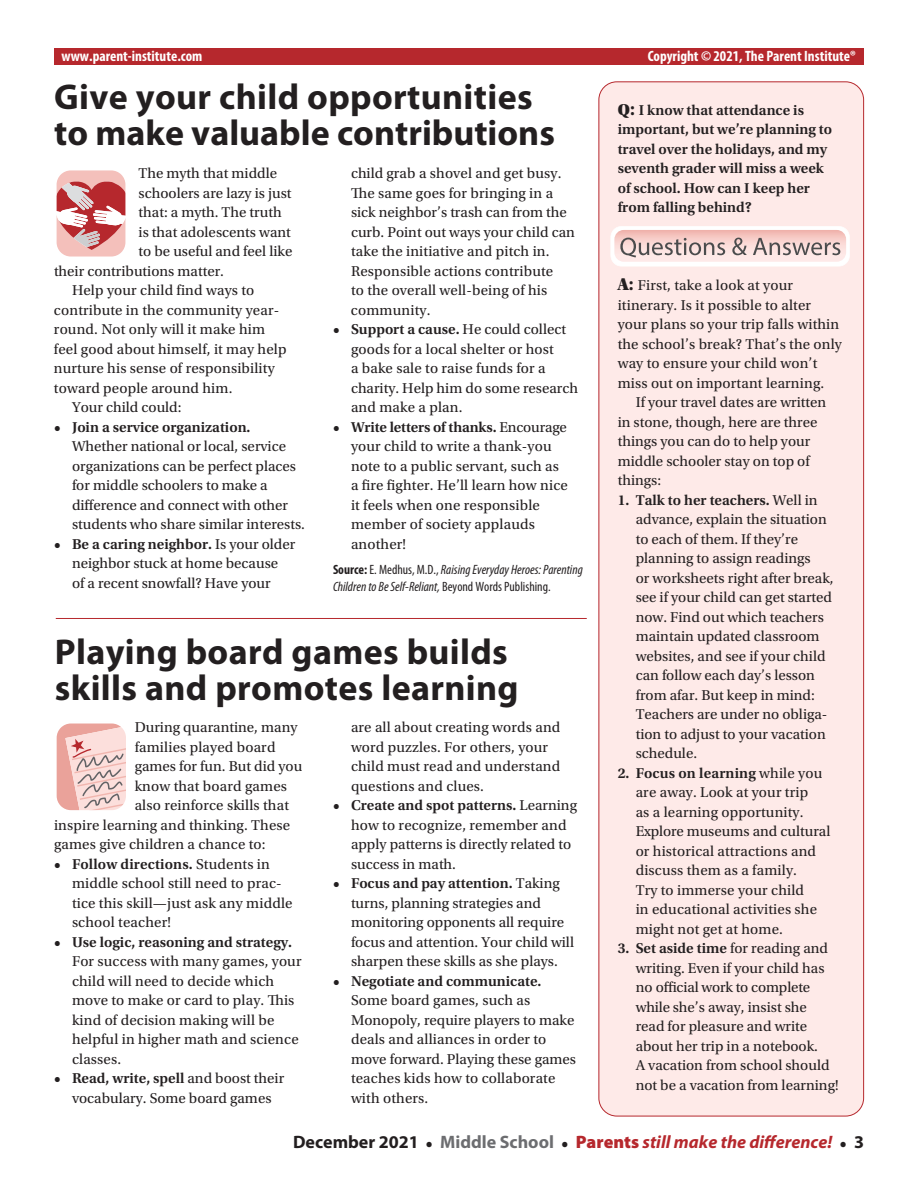
<style>
.page{position:relative;width:918px;height:1188px;background:#fff}
.page>*{position:absolute;margin:0;border:0;box-sizing:border-box;transform-origin:0 0}
.t1{font:700 36px/36px "Myriad Pro";letter-spacing:.01em;color:#231f20}
.t2{font:italic 700 18px "Myriad Pro";color:#b6282d}
.t3{font:15px/19.5px "Utopia Std";letter-spacing:.01em;color:#231f20}
.t4{font:600 15px/19.5px "Utopia Std";color:#231f20}
.t5{font:700 condensed 15px "Myriad Pro";color:#fff}
.t6{font:italic condensed 13.5px/16.5px "Myriad Pro";color:#231f20}
.s1{font-weight:600}
.s2{font-weight:700;font-style:normal}
.s3{font-style:normal}
.s4{font-family:"Utopia Std Black Headline";font-weight:400;font-size:16.5px}
.s5{font-family:"Utopia Std Black Headline";font-weight:400;font-size:18px}
.s6{font-family:"Utopia Std Black Headline";font-size:18px}
.s7{font-style:normal;color:#231f20}
.s8{font-family:"Utopia Std";font-style:normal;font-size:15px;color:#231f20}
.s9{font-style:normal;color:#6c6d70}
.s10{font-weight:900;font-style:normal}
</style>
<div class="page">
<div style="left:599px;top:82px;width:265px;height:1034px;background:#feeae8;border-radius:18px"></div>
<div style="left:54px;top:49px;width:810px;height:16px;background:#b6282d"></div>
<svg style="left:56px;top:723px;width:70px;height:88px;background:#ebc3bf"></svg>
<svg style="left:56px;top:170px;width:70px;height:87px;background:#dc9898"></svg>
<hr style="left:56px;top:618px;width:531px;height:1px;background:#b6282d">
<svg style="left:610px;top:226px;width:240px;height:40px"></svg>
<p class="t5" style="left:62px;top:46px;width:142px">www.parent-institute.com</p>
<p class="t5" style="left:648px;top:46px;width:210px">Copyright © 2021, The Parent Institute®</p>
<h1 class="t1" style="left:54px;top:77px;width:502px">Give your child opportunities to make valuable contributions</h1>
<p class="t3" style="left:139px;top:164px;width:140px">The myth that middle</p>
<p class="t3" style="left:139px;top:183px;width:154px">schoolers are lazy is just</p>
<p class="t3" style="left:139px;top:203px;width:145px">that: a myth. The truth</p>
<p class="t3" style="left:139px;top:222px;width:154px">is that adolescents want</p>
<p class="t3" style="left:139px;top:242px;width:155px">to be useful and feel like</p>
<p class="t3" style="left:54px;top:261px;width:171px">their contributions matter.</p>
<p class="t3" style="left:72px;top:281px;width:184px">Help your child find ways to</p>
<p class="t3" style="left:54px;top:300px;width:227px">contribute in the community year-</p>
<p class="t3" style="left:54px;top:320px;width:213px">round. Not only will it make him</p>
<p class="t3" style="left:54px;top:339px;width:234px">feel good about himself, it may help</p>
<p class="t3" style="left:54px;top:359px;width:222px">nurture his sense of responsibility</p>
<p class="t3" style="left:54px;top:378px;width:180px">toward people around him.</p>
<p class="t3" style="left:72px;top:398px;width:111px">Your child could:</p>
<p class="t4" style="left:54px;top:417px;width:198px">• Join a service organization.</p>
<p class="t3" style="left:72px;top:437px;width:234px">Whether national or local, service organizations can be perfect places for middle schoolers to make a difference and connect with other students who share similar interests.</p>
<p class="t3" style="left:54px;top:534px;width:243px;text-align:center"><span class="s1">• Be a caring neighbor.</span> Is your older neighbor stuck at home because<br>of a recent snowfall? Have your</p>
<p class="t3" style="left:351px;top:164px;width:225px">child grab a shovel and get busy.<br>The same goes for bringing in a sick neighbor’s trash can from the curb. Point out ways your child can take the initiative and pitch in.<br>Responsible actions contribute<br>to the overall well-being of his community.</p>
<p class="t3" style="left:351px;top:320px;width:229px;text-indent:-18px"><span class="s1">• Support a cause.</span> He could collect goods for a local shelter or host<br>a bake sale to raise funds for a charity. Help him do some research and make a plan.</p>
<p class="t3" style="left:351px;top:417px;width:218px;text-indent:-18px"><span class="s1">• Write letters of thanks.</span> Encourage your child to write a thank-you note to a public servant, such as a fire fighter. He’ll learn how nice it feels when one responsible member of society applauds another!</p>
<p class="t6" style="left:333px;top:561px;width:251px"><span class="s2">Source:</span> <span class="s3">E. Medhus, M.D.,</span> Raising Everyday Heroes: Parenting<br>Children to Be Self-Reliant, <span class="s3">Beyond Words Publishing.</span></p>
<h1 class="t1" style="left:55px;top:633px;width:465px">Playing board games builds skills and promotes learning</h1>
<p class="t3" style="left:135px;top:718px;width:164px">During quarantine, many</p>
<p class="t3" style="left:135px;top:737px;width:142px">families played board</p>
<p class="t3" style="left:135px;top:757px;width:169px">games for fun. But did you</p>
<p class="t3" style="left:135px;top:776px;width:154px">know that board games</p>
<p class="t3" style="left:135px;top:796px;width:156px">also reinforce skills that</p>
<p class="t3" style="left:54px;top:815px;width:238px">inspire learning and thinking. These</p>
<p class="t3" style="left:54px;top:835px;width:213px">games give children a chance to:</p>
<p class="t3" style="left:72px;top:854px;width:222px;text-indent:-18px"><span class="s1">• Follow directions.</span> Students in middle school still need to prac&shy;tice this skill—just ask any middle school teacher!</p>
<p class="t4" style="left:54px;top:932px;width:240px">• Use logic, reasoning and strategy.</p>
<p class="t3" style="left:72px;top:952px;width:231px">For success with many games, your child will need to decide which move to make or card to play. This kind of decision making will be helpful in higher math and science classes.</p>
<p class="t3" style="left:54px;top:1069px;width:232px;text-align:center"><span class="s1">• Read, write, spell</span> and boost their vocabulary. Some board games</p>
<p class="t3" style="left:351px;top:718px;width:211px">are all about creating words and word puzzles. For others, your child must read and understand questions and clues.</p>
<p class="t3" style="left:351px;top:796px;width:228px;text-indent:-18px"><span class="s1">• Create and spot patterns.</span> Learning how to recognize, remember and apply patterns is directly related to success in math.</p>
<p class="t3" style="left:351px;top:874px;width:225px;text-indent:-18px"><span class="s1">• Focus and pay attention.</span> Taking turns, planning strategies and monitoring opponents all require focus and attention. Your child will sharpen these skills as she plays.</p>
<p class="t4" style="left:333px;top:971px;width:210px">• Negotiate and communicate.</p>
<p class="t3" style="left:351px;top:991px;width:227px">Some board games, such as<br>Monopoly, require players to make deals and alliances in order to move forward. Playing these games teaches kids how to collaborate with others.</p>
<p class="t4" style="left:618px;top:100px;width:216px"><span class="s4">Q</span><span class="s5">:</span> I know that attendance is important, but we’re planning to travel over the holidays, and my seventh grader will miss a week of school. How can I keep her from falling behind?</p>
<p class="t3" style="left:618px;top:276px;width:226px"><span class="s6">A:</span> First, take a look at your itinerary. Is it possible to alter your plans so your trip falls within the school’s break? That’s the only way to ensure your child won’t miss out on important learning.</p>
<p class="t3" style="left:618px;top:393px;width:210px;text-indent:18px">If your travel dates are written in stone, though, here are three things you can do to help your middle schooler stay on top of things:</p>
<p class="t3" style="left:636px;top:491px;width:199px;text-indent:-18px"><span class="s1">1. Talk to her teachers.</span> Well in advance, explain the situation to each of them. If they’re planning to assign readings<br>or worksheets right after break, see if your child can get started now. Find out which teachers maintain updated classroom websites, and see if your child can follow each day’s lesson from afar. But keep in mind:<br>Teachers are under no obliga&shy;tion to adjust to your vacation schedule.</p>
<p class="t3" style="left:636px;top:764px;width:196px;text-indent:-18px"><span class="s1">2. Focus on learning</span> while you are away. Look at your trip<br>as a learning opportunity.<br>Explore museums and cultural or historical attractions and discuss them as a family.<br>Try to immerse your child<br>in educational activities she might not get at home.</p>
<p class="t3" style="left:636px;top:939px;width:204px;text-indent:-18px"><span class="s1">3. Set aside time</span> for reading and writing. Even if your child has no official work to complete while she’s away, insist she read for pleasure and write about her trip in a notebook.<br>A vacation from school should not be a vacation from learning!</p>
<p class="t2" style="left:293px;top:1130px;width:572px"><span class="s7">December 2021</span> <span class="s8">•</span> <span class="s9">Middle School</span> <span class="s8">•</span> <span class="s10">Parents</span> still make the difference! <span class="s8">•</span> <span class="s7">3</span></p>
</div>
